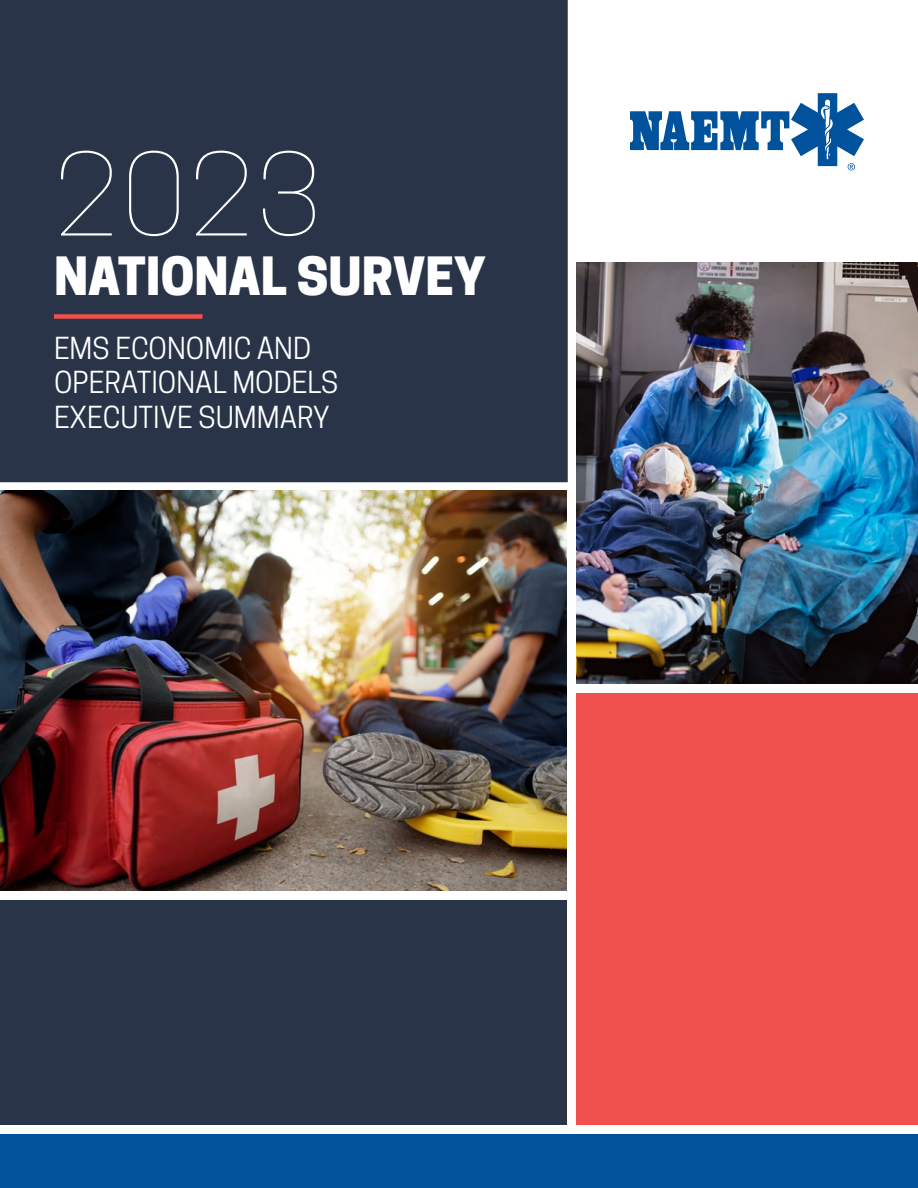
<style>
.page{position:relative;width:918px;height:1188px;background:#fff}
.page>*{position:absolute;margin:0;border:0;box-sizing:border-box;transform-origin:0 0}
.t1{font:100 108px "Cooper Hewitt";color:#fff}
.t2{font:800 49.5px "Cooper Hewitt";color:#fff}
.t3{font:28.5px/34.2px "Cooper Hewitt";color:#fff}
</style>
<div class="page">
<img style="left:576px;top:262px;width:342px;height:422px">
<img style="left:0;top:490px;width:567px;height:401px">
<div style="left:0;top:0;width:567px;height:482px;background:#293449"></div>
<svg style="left:630px;top:93px;width:234px;height:77px"></svg>
<div style="left:54px;top:314px;width:148px;height:5px;background:#f0514c"></div>
<div style="left:0;top:1134px;width:918px;height:54px;background:#00529b"></div>
<div style="left:576px;top:693px;width:342px;height:432px;background:#f0514c"></div>
<div style="left:0;top:900px;width:567px;height:225px;background:#293449"></div>
<h1 class="t1" style="left:54px;top:124px;width:269px">2023</h1>
<h2 class="t2" style="left:54px;top:247px;width:433px">NATIONAL SURVEY</h2>
<p class="t3" style="left:54px;top:331px;width:286px">EMS ECONOMIC AND<br>OPERATIONAL MODELS<br>EXECUTIVE SUMMARY</p>
</div>
